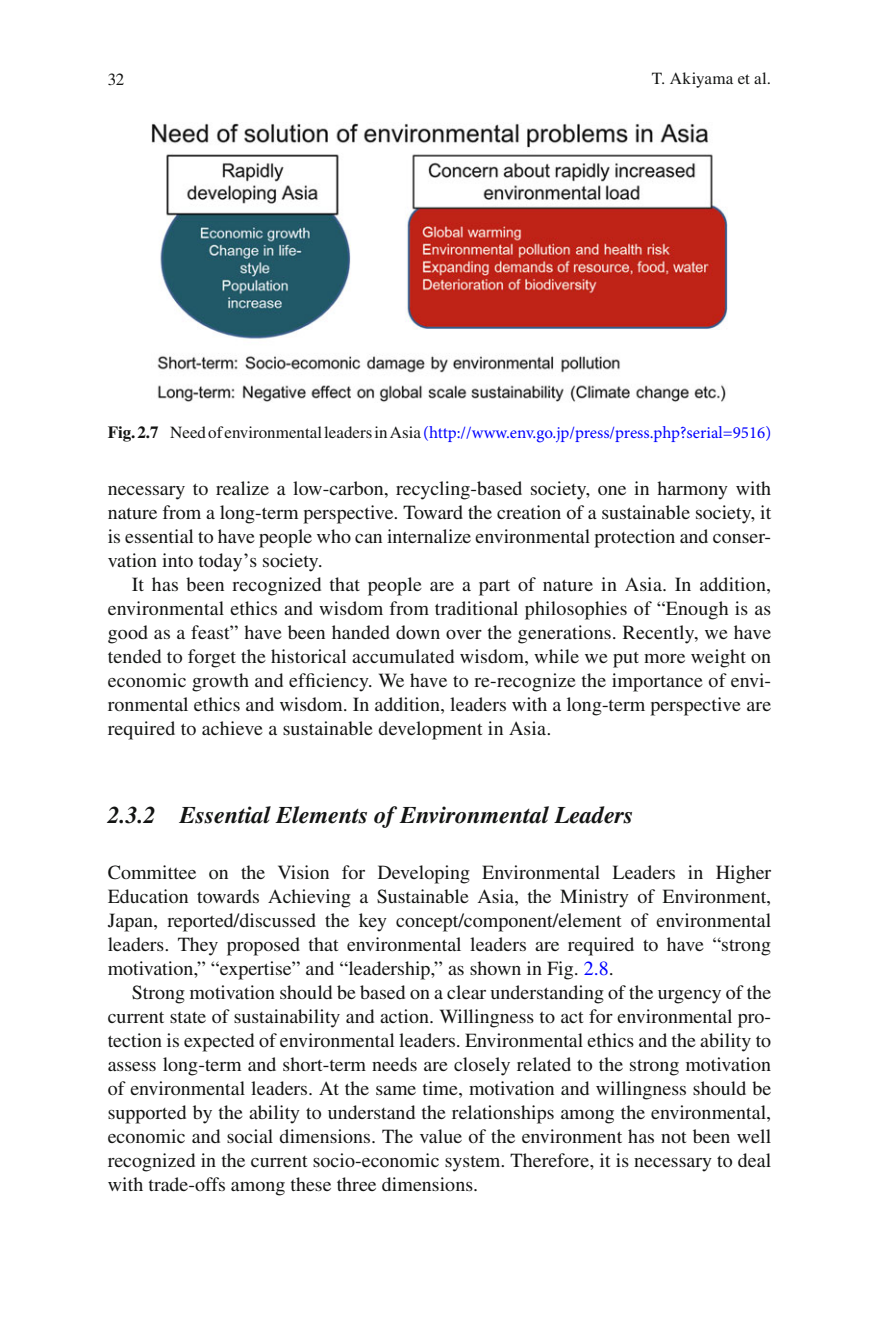
<style>
.page{position:relative;width:879px;height:1333px;background:#fff}
.page>*{position:absolute;margin:0;border:0;box-sizing:border-box;transform-origin:0 0}
.t1{font:italic 700 24px "Qwbkjm Times";color:#131413}
.t2{font:20px/24px "Bjywjf Times";color:#131413;text-align:justify}
.t3{font:17px "Skkvdg Minion Pro";color:#00f}
.t4{font:17px "Bjywjf Times";letter-spacing:.015em;color:#131413}
.s1{font-family:"Bnlcpx Times";font-weight:700;color:#131413}
.s2{font-family:"Bjywjf Times";color:#131413}
.s3{font-family:"Prlswr Times New Roman"}
.s4{color:#00f}
</style>
<div class="page">
<img style="left:151px;top:123px;width:576px;height:279px">
<p class="t4" style="left:108px;top:73px;width:18px">32</p>
<p class="t4" style="left:652px;top:73px;width:121px">T. Akiyama et al.</p>
<p class="t3" style="left:108px;top:422px;width:665px"><span class="s1">Fig. 2.7</span> <span class="s2">Need of environmental leaders in Asia</span> (http://www.env.go.jp/press/press.php?serial=9516)</p>
<p class="t2" style="left:108px;top:478px;width:665px">necessary to realize a low-carbon, recycling-based society, one in harmony with nature from a long-term perspective. Toward the creation of a sustainable society, it is essential to have people who can internalize environmental protection and conser&shy;vation into today<span class="s3">’</span>s society.</p>
<p class="t2" style="left:108px;top:574px;width:665px;text-indent:24px">It has been recognized that people are a part of nature in Asia. In addition, environmental ethics and wisdom from traditional philosophies of “Enough is as good as a feast” have been handed down over the generations. Recently, we have tended to forget the historical accumulated wisdom, while we put more weight on economic growth and efficiency. We have to re-recognize the importance of envi&shy;ronmental ethics and wisdom. In addition, leaders with a long-term perspective are required to achieve a sustainable development in Asia.</p>
<p class="t1" style="left:108px;top:806px;width:527px">2.3.2 Essential Elements of Environmental Leaders</p>
<p class="t2" style="left:108px;top:862px;width:665px">Committee on the Vision for Developing Environmental Leaders in Higher Education towards Achieving a Sustainable Asia, the Ministry of Environment, Japan, reported/discussed the key concept/component/element of environmental leaders. They proposed that environmental leaders are required to have “strong motivation,” “expertise” and “leadership,” as shown in Fig. <span class="s4">2.8</span> .</p>
<p class="t2" style="left:108px;top:982px;width:665px;text-indent:24px">Strong motivation should be based on a clear understanding of the urgency of the current state of sustainability and action. Willingness to act for environmental pro&shy;tection is expected of environmental leaders. Environmental ethics and the ability to assess long-term and short-term needs are closely related to the strong motivation of environmental leaders. At the same time, motivation and willingness should be supported by the ability to understand the relationships among the environmental, economic and social dimensions. The value of the environment has not been well recognized in the current socio-economic system. Therefore, it is necessary to deal with trade-offs among these three dimensions.</p>
</div>
